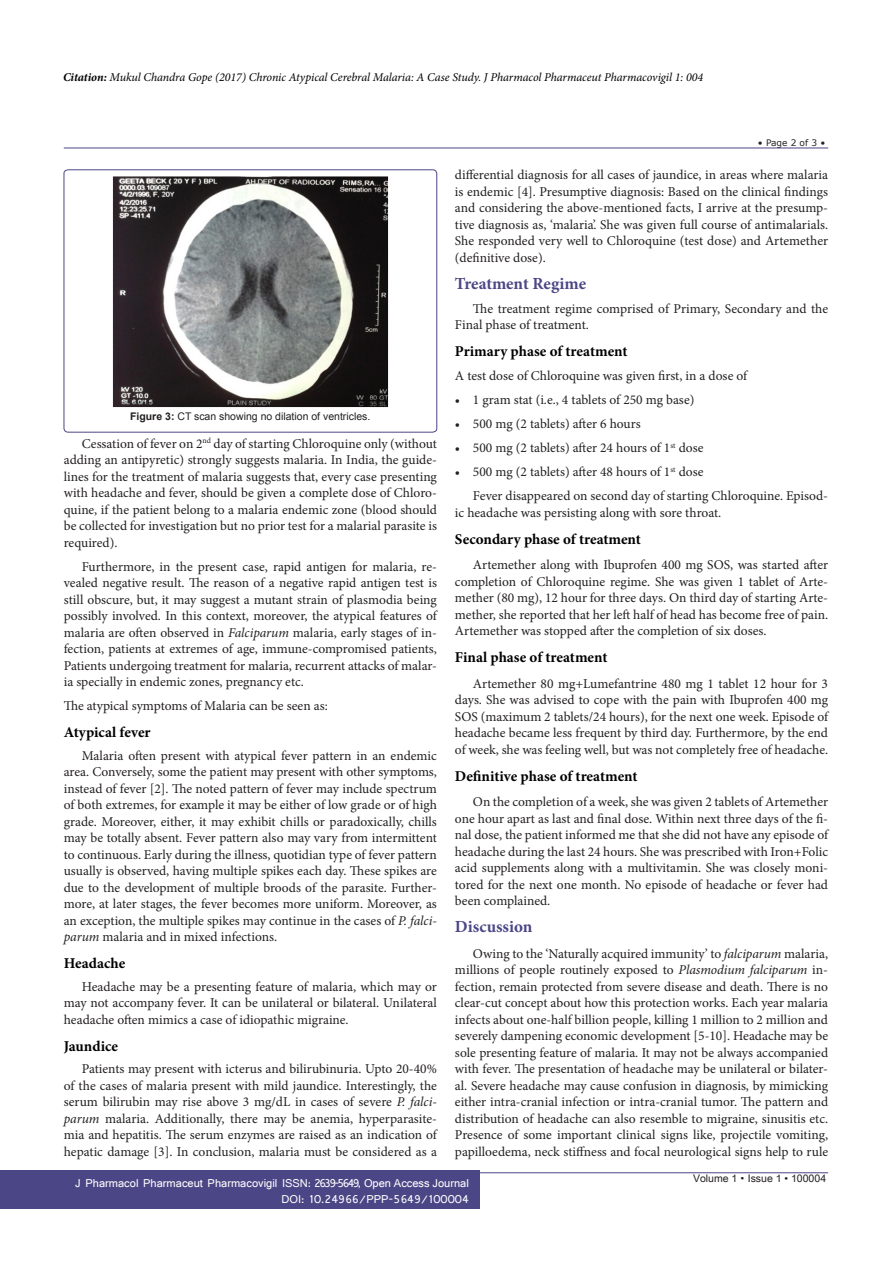
<style>
.page{position:relative;width:893px;height:1263px;background:#fff}
.page>*{position:absolute;margin:0;border:0;box-sizing:border-box;transform-origin:0 0}
.Headdings{font:700 16.95px "Minion Pro";color:#4b4685}
.Subheading{font:700 15px "Minion Pro";color:#000}
.Text{font:13.5px/16.5px "Minion Pro";color:#231f20;text-align:justify}
.t1{font:italic 12px "Minion Pro";letter-spacing:-.005em;color:#000}
.Journal_Footer{font:12px "Shruti";color:#fff}
.Legend{font:10.5px "Arial";color:#231f20}
.t2{font:10.5px "Arial Unicode MS";color:#231f20}
.Page_No{font:9px "MS Reference Sans Serif";color:#231f20}
.s1{font-weight:700}
.s2{font-style:italic}
.s3{font-family:"Batang"}
</style>
<div class="page">
<hr style="left:64px;top:148px;width:764px;height:1px;background:#4b4685">
<hr style="left:64px;top:1172px;width:764px;height:1px;background:#4b4685">
<div style="left:0;top:1170px;width:480px;height:39px;background:#4b4685"></div>
<div style="left:64px;top:170px;width:373px;height:262px;border:1px solid #4b4685;border-radius:4px"></div>
<img style="left:112px;top:177px;width:276px;height:230px">
<p class="t1" style="left:63px;top:69px;width:642px"><span class="s1">Citation:</span> Mukul Chandra Gope (2017) Chronic Atypical Cerebral Malaria: A Case Study. J Pharmacol Pharmaceut Pharmacovigil 1: 004</p>
<p class="Page_No" style="left:758px;top:137px;width:69px">• Page 2 of 3 •</p>
<p class="Legend" style="left:130px;top:410px;width:242px"><span class="s1">Figure 3:</span> CT scan showing no dilation of ventricles.</p>
<p class="Text" style="left:64px;top:435px;width:375px;text-indent:18px">Cessation of fever on 2<sup>nd</sup> day of starting Chloroquine only (without adding an antipyretic) strongly suggests malaria. In India, the guide&shy;lines for the treatment of malaria suggests that, every case presenting with headache and fever, should be given a complete dose of Chloro&shy;quine, if the patient belong to a malaria endemic zone (blood should be collected for investigation but no prior test for a malarial parasite is required).</p>
<p class="Text" style="left:64px;top:558px;width:375px;text-indent:18px">Furthermore, in the present case, rapid antigen for malaria, re&shy;vealed negative result. The reason of a negative rapid antigen test is still obscure, but, it may suggest a mutant strain of plasmodia being possibly involved. In this context, moreover, the atypical features of malaria are often observed in <span class="s2">Falciparum</span> malaria, early stages of in&shy;fection, patients at extremes of age, immune-compromised patients, Patients undergoing treatment for malaria, recurrent attacks of malar&shy;ia specially in endemic zones, pregnancy etc.</p>
<p class="Text" style="left:64px;top:698px;width:265px">The atypical symptoms of Malaria can be seen as:</p>
<p class="Subheading" style="left:64px;top:722px;width:88px">Atypical fever</p>
<p class="Text" style="left:64px;top:747px;width:375px;text-indent:18px">Malaria often present with atypical fever pattern in an endemic area. Conversely, some the patient may present with other symptoms, instead of fever [2]. The noted pattern of fever may include spectrum of both extremes, for example it may be either of low grade or of high grade. Moreover, either, it may exhibit chills or paradoxically, chills may be totally absent. Fever pattern also may vary from intermittent to continuous. Early during the illness, quotidian type of fever pattern usually is observed, having multiple spikes each day. These spikes are due to the development of multiple broods of the parasite. Further&shy;more, at later stages, the fever becomes more uniform. Moreover, as an exception, the multiple spikes may continue in the cases of <span class="s2">P. falci&shy;parum</span> malaria and in mixed infections.</p>
<p class="Subheading" style="left:64px;top:953px;width:63px">Headache</p>
<p class="Text" style="left:64px;top:978px;width:375px;text-indent:18px">Headache may be a presenting feature of malaria, which may or may not accompany fever. It can be unilateral or bilateral. Unilateral headache often mimics a case of idiopathic migraine.</p>
<p class="Subheading" style="left:64px;top:1035px;width:56px">Jaundice</p>
<p class="Text" style="left:64px;top:1061px;width:375px;text-indent:18px">Patients may present with icterus and bilirubinuria. Upto 20-40% of the cases of malaria present with mild jaundice. Interestingly, the serum bilirubin may rise above 3 mg/dL in cases of severe <span class="s2">P. falci&shy;parum</span> malaria. Additionally, there may be anemia, hyperparasite&shy;mia and hepatitis. The serum enzymes are raised as an indication of hepatic damage [3]. In conclusion, malaria must be considered as a</p>
<p class="Text" style="left:455px;top:167px;width:375px">differential diagnosis for all cases of jaundice, in areas where malaria is endemic [4]. Presumptive diagnosis: Based on the clinical findings and considering the above-mentioned facts, I arrive at the presump&shy;tive diagnosis as, ‘malaria’. She was given full course of antimalarials.<br>She responded very well to Chloroquine (test dose) and Artemether (definitive dose).</p>
<p class="Headdings" style="left:455px;top:271px;width:133px">Treatment Regime</p>
<p class="Text" style="left:455px;top:300px;width:375px;text-indent:18px">The treatment regime comprised of Primary, Secondary and the<br>Final phase of treatment.</p>
<p class="Subheading" style="left:455px;top:341px;width:174px">Primary phase of treatment</p>
<p class="Text" style="left:455px;top:368px;width:294px">A test dose of Chloroquine was given first, in a dose of</p>
<p class="Text" style="left:455px;top:392px;width:241px">• 1 gram stat (i.e., 4 tablets of 250 mg base)</p>
<p class="Text" style="left:455px;top:416px;width:187px">• 500 mg (2 tablets) after 6 hours</p>
<p class="Text" style="left:455px;top:440px;width:250px">• 500 mg (2 tablets) after 24 hours of 1<sup>st</sup> dose</p>
<p class="Text" style="left:455px;top:464px;width:250px">• 500 mg (2 tablets) after 48 hours of 1<sup>st</sup> dose</p>
<p class="Text" style="left:455px;top:488px;width:375px;text-indent:18px">Fever disappeared on second day of starting Chloroquine. Episod&shy;ic headache was persisting along with sore throat.</p>
<p class="Subheading" style="left:455px;top:528px;width:188px">Secondary phase of treatment</p>
<p class="Text" style="left:455px;top:557px;width:375px;text-indent:18px">Artemether along with Ibuprofen 400 mg SOS, was started after completion of Chloroquine regime. She was given 1 tablet of Arte&shy;mether (80 mg), 12 hour for three days. On third day of starting Arte&shy;mether, she reported that her left half of head has become free of pain.<br>Artemether was stopped after the completion of six doses.</p>
<p class="Subheading" style="left:455px;top:647px;width:154px">Final phase of treatment</p>
<p class="Text" style="left:455px;top:675px;width:375px;text-indent:18px">Artemether 80 mg+Lumefantrine 480 mg 1 tablet 12 hour for 3 days. She was advised to cope with the pain with Ibuprofen 400 mg SOS (maximum 2 tablets/24 hours), for the next one week. Episode of headache became less frequent by third day. Furthermore, by the end of week, she was feeling well, but was not completely free of headache.</p>
<p class="Subheading" style="left:455px;top:765px;width:184px">Definitive phase of treatment</p>
<p class="Text" style="left:455px;top:794px;width:375px;text-indent:18px">On the completion of a week, she was given 2 tablets of Artemether one hour apart as last and final dose. Within next three days of the fi&shy;nal dose, the patient informed me that she did not have any episode of headache during the last 24 hours. She was prescribed with Iron+Folic acid supplements along with a multivitamin. She was closely moni&shy;tored for the next one month. No episode of headache or fever had been complained.</p>
<p class="Headdings" style="left:455px;top:915px;width:79px">Discussion</p>
<p class="Text" style="left:455px;top:945px;width:375px;text-indent:18px">Owing to the ‘Naturally acquired immunity’ to <span class="s2">falciparum</span> malaria, millions of people routinely exposed to <span class="s2">Plasmodium falciparum</span> in&shy;fection, remain protected from severe disease and death. There is no clear-cut concept about how this protection works. Each year malaria infects about one-half billion people, killing 1 million to 2 million and severely dampening economic development [5-10]. Headache may be sole presenting feature of malaria. It may not be always accompanied with fever. The presentation of headache may be unilateral or bilater&shy;al. Severe headache may cause confusion in diagnosis, by mimicking either intra-cranial infection or intra-cranial tumor. The pattern and distribution of headache can also resemble to migraine, sinusitis etc.<br>Presence of some important clinical signs like, projectile vomiting, papilloedema, neck stiffness and focal neurological signs help to rule</p>
<p class="Journal_Footer" style="left:75px;top:1175px;width:395px">J Pharmacol Pharmaceut Pharmacovigil ISSN: 2639-5649, Open Access Journal</p>
<p class="Journal_Footer" style="left:281px;top:1192px;width:189px">DOI: 10.24966/PPP-5649/100004</p>
<p class="t2" style="left:693px;top:1170px;width:135px">Volume 1 <span class="s3">•</span> Issue 1 • 100004</p>
</div>
